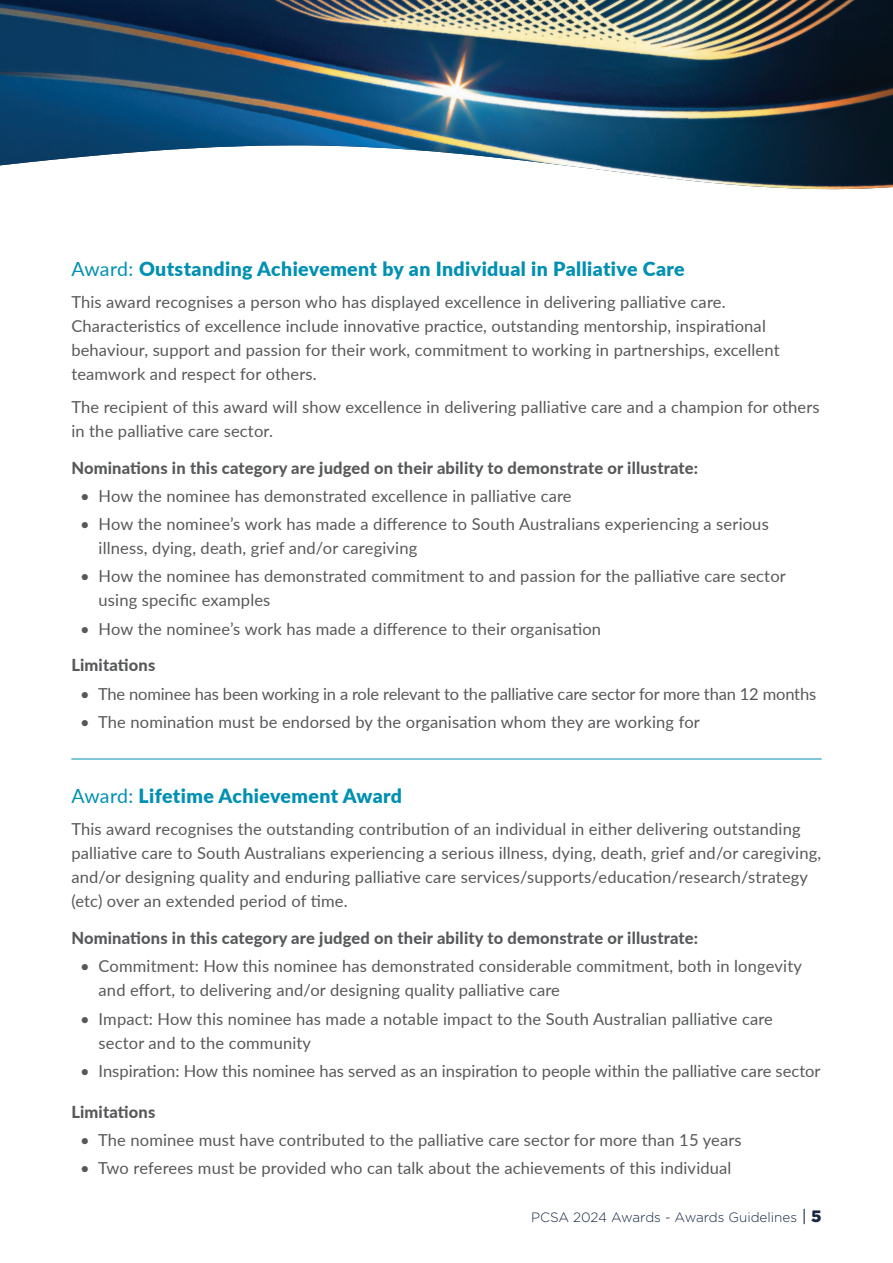
<style>
.page{position:relative;width:893px;height:1263px;background:#fff}
.page>*{position:absolute;margin:0;border:0;box-sizing:border-box;transform-origin:0 0}
.t1{font:900 19.5px "Lato";letter-spacing:.02em;color:#0090b2}
.t2{font:16.5px/24px "Lato";letter-spacing:.01em;color:#57585a}
.t3{font:800 16.5px "Lato";letter-spacing:.01em;color:#57585a}
.t4{font:16.5px "Lato";letter-spacing:-.01em;color:#57585a}
.t5{font:300 13.5px "Gotham";color:#172845}
.s1{font-weight:400}
.s2{font-weight:400;font-size:16.5px}
.s3{font-weight:900;font-size:16.5px}
</style>
<div class="page">
<img style="left:0;top:0;width:893px;height:190px">
<hr style="left:71px;top:759px;width:751px;height:1px;background:#0090b2">
<p class="t1" style="left:71px;top:254px;width:615px"><span class="s1">Award:</span> Outstanding Achievement by an Individual in Palliative Care</p>
<p class="t2" style="left:71px;top:289px;width:710px">This award recognises a person who has displayed excellence in delivering palliative care.<br>Characteristics of excellence include innovative practice, outstanding mentorship, inspirational behaviour, support and passion for their work, commitment to working in partnerships, excellent teamwork and respect for others.</p>
<p class="t2" style="left:71px;top:394px;width:750px">The recipient of this award will show excellence in delivering palliative care and a champion for others in the palliative care sector.</p>
<p class="t3" style="left:71px;top:455px;width:628px">Nominations in this category are judged on their ability to demonstrate or illustrate:</p>
<p class="t2" style="left:80px;top:483px;width:493px">• How the nominee has demonstrated excellence in palliative care</p>
<p class="t2" style="left:99px;top:511px;width:672px;text-indent:-19px">• How the nominee’s work has made a difference to South Australians experiencing a serious illness, dying, death, grief and/or caregiving</p>
<p class="t2" style="left:99px;top:564px;width:689px;text-indent:-19px">• How the nominee has demonstrated commitment to and passion for the palliative care sector using specific examples</p>
<p class="t2" style="left:80px;top:616px;width:523px">• How the nominee’s work has made a difference to their organisation</p>
<p class="t3" style="left:71px;top:653px;width:86px">Limitations</p>
<p class="t4" style="left:80px;top:682px;width:738px">• The nominee has been working in a role relevant to the palliative care sector for more than 12 months</p>
<p class="t2" style="left:80px;top:709px;width:621px">• The nomination must be endorsed by the organisation whom they are working for</p>
<p class="t1" style="left:71px;top:781px;width:332px"><span class="s1">Award:</span> Lifetime Achievement Award</p>
<p class="t2" style="left:71px;top:817px;width:751px">This award recognises the outstanding contribution of an individual in either delivering outstanding palliative care to South Australians experiencing a serious illness, dying, death, grief and/or caregiving, and/or designing quality and enduring palliative care services/supports/education/research/strategy (etc) over an extended period of time.</p>
<p class="t3" style="left:71px;top:926px;width:628px">Nominations in this category are judged on their ability to demonstrate or illustrate:</p>
<p class="t2" style="left:99px;top:954px;width:705px;text-indent:-19px">• Commitment: How this nominee has demonstrated considerable commitment, both in longevity and effort, to delivering and/or designing quality palliative care</p>
<p class="t2" style="left:99px;top:1006px;width:676px;text-indent:-19px">• Impact: How this nominee has made a notable impact to the South Australian palliative care sector and to the community</p>
<p class="t2" style="left:80px;top:1058px;width:742px">• Inspiration: How this nominee has served as an inspiration to people within the palliative care sector</p>
<p class="t3" style="left:71px;top:1100px;width:86px">Limitations</p>
<p class="t2" style="left:80px;top:1127px;width:663px">• The nominee must have contributed to the palliative care sector for more than 15 years</p>
<p class="t2" style="left:80px;top:1156px;width:653px">• Two referees must be provided who can talk about the achievements of this individual</p>
<p class="t5" style="left:531px;top:1209px;width:292px">PCSA 2024 Awards - Awards Guidelines <span class="s2">|</span> <span class="s3">5</span></p>
</div>
